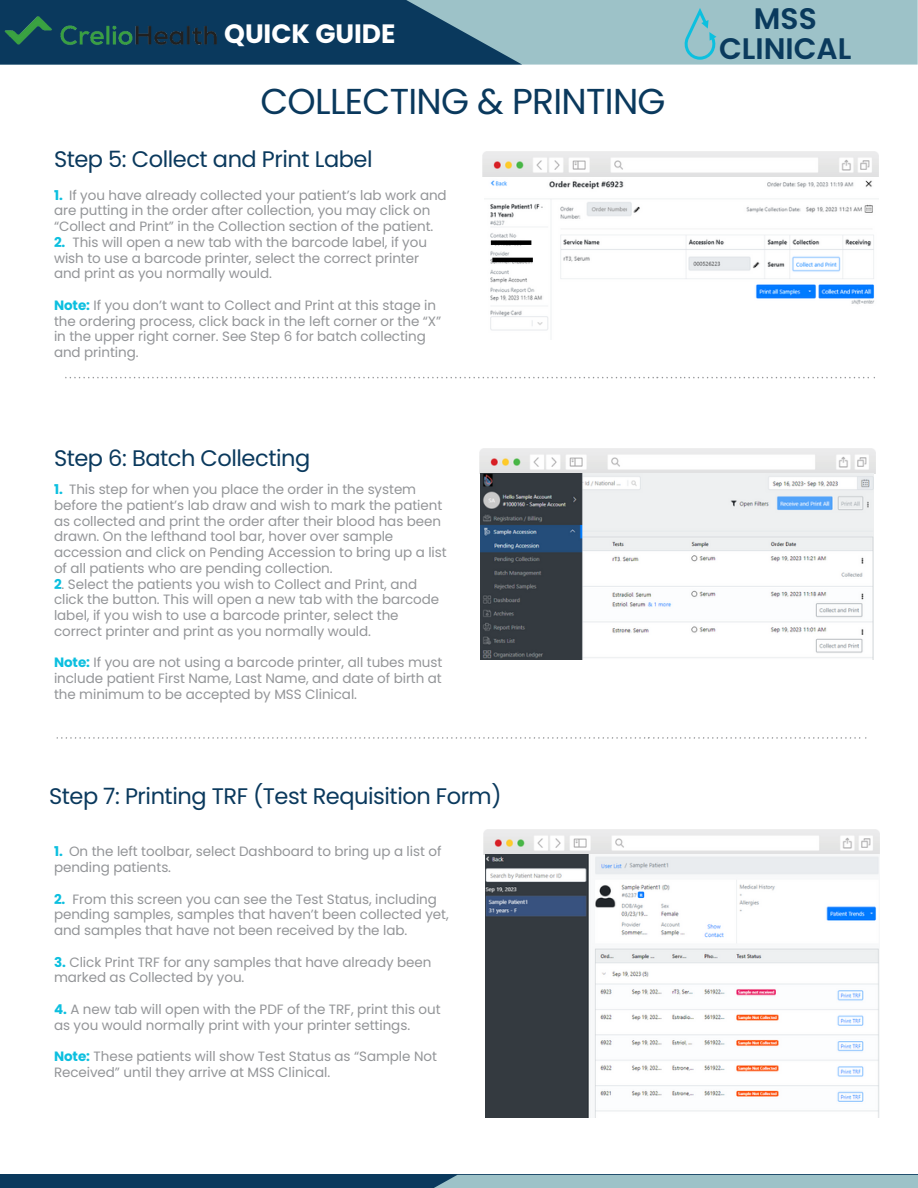
<style>
.page{position:relative;width:918px;height:1188px;background:#fff}
.page>*{position:absolute;margin:0;border:0;box-sizing:border-box;transform-origin:0 0}
.t1{font:36px "Poppins";letter-spacing:-.02em;color:#0a395d}
.t2{font:600 29.7px/30px "Poppins";color:#0a3a5d;text-align:center}
.t3{font:700 26.55px "Poppins";letter-spacing:-.005em;color:#fff}
.t4{font:22.5px "Poppins";letter-spacing:-.02em;color:#0a395d}
.t5{font:13.5px/15.8px "Poppins";letter-spacing:-.005em;color:#939598}
.s1{font-weight:700;color:#0cbfdf}
</style>
<div class="page">
<div style="left:522px;top:0;width:396px;height:65px;background:#9dc2c8"></div>
<svg style="left:0;top:0;width:522px;height:65px;background:#224f6e"></svg>
<div style="left:0;top:1175px;width:918px;height:13px;background:#0a395d"></div>
<div style="left:434px;top:1175px;width:484px;height:13px;background:#9dc2c8"></div>
<img style="left:479px;top:449px;width:396px;height:24px">
<svg style="left:57px;top:737px;width:810px;height:2px"></svg>
<img style="left:0;top:11px;width:224px;height:45px">
<svg style="left:684px;top:8px;width:32px;height:52px;background:#7ec1cc"></svg>
<img style="left:484px;top:829px;width:396px;height:25px">
<img style="left:485px;top:176px;width:394px;height:155px">
<svg style="left:65px;top:377px;width:810px;height:1px"></svg>
<img style="left:483px;top:152px;width:396px;height:24px">
<img style="left:481px;top:473px;width:393px;height:187px">
<img style="left:486px;top:854px;width:393px;height:264px">
<div style="left:491px;top:240px;width:40px;height:5px;background:#000"></div>
<hr style="left:492px;top:258px;width:41px;height:4px;background:#000">
<p class="t3" style="left:224px;top:15px;width:173px">QUICK GUIDE</p>
<p class="t1" style="left:261px;top:76px;width:407px">COLLECTING &amp; PRINTING</p>
<p class="t4" style="left:54px;top:143px;width:320px">Step 5: Collect and Print Label</p>
<p class="t5" style="left:54px;top:187px;width:394px"><span class="s1">1.</span> If you have already collected your patient’s lab work and are putting in the order after collection, you may click on “Collect and Print” in the Collection section of the patient.</p>
<p class="t5" style="left:54px;top:234px;width:375px"><span class="s1">2.</span> This will open a new tab with the barcode label, if you wish to use a barcode printer, select the correct printer and print as you normally would.</p>
<p class="t5" style="left:54px;top:297px;width:389px"><span class="s1">Note:</span> If you don’t want to Collect and Print at this stage in the ordering process, click back in the left corner or the “X” in the upper right corner. See Step 6 for batch collecting and printing.</p>
<p class="t4" style="left:54px;top:442px;width:258px">Step 6: Batch Collecting</p>
<p class="t5" style="left:54px;top:481px;width:394px"><span class="s1">1.</span> This step for when you place the order in the system before the patient’s lab draw and wish to mark the patient as collected and print the order after their blood has been drawn. On the lefthand tool bar, hover over sample accession and click on Pending Accession to bring up a list of all patients who are pending collection.</p>
<p class="t5" style="left:54px;top:576px;width:387px"><span class="s1">2</span>. Select the patients you wish to Collect and Print, and click the button. This will open a new tab with the barcode label, if you wish to use a barcode printer, select the correct printer and print as you normally would.</p>
<p class="t5" style="left:54px;top:655px;width:390px;text-align:justify"><span class="s1">Note:</span> If you are not using a barcode printer, all tubes must include patient First Name, Last Name, and date of birth at the minimum to be accepted by MSS Clinical.</p>
<p class="t4" style="left:49px;top:780px;width:454px">Step 7: Printing TRF (Test Requisition Form)</p>
<p class="t5" style="left:54px;top:844px;width:389px"><span class="s1">1.</span> On the left toolbar, select Dashboard to bring up a list of pending patients.</p>
<p class="t5" style="left:54px;top:891px;width:396px"><span class="s1">2.</span> From this screen you can see the Test Status, including pending samples, samples that haven’t been collected yet, and samples that have not been received by the lab.</p>
<p class="t5" style="left:54px;top:954px;width:379px"><span class="s1">3.</span> Click Print TRF for any samples that have already been marked as Collected by you.</p>
<p class="t5" style="left:54px;top:1001px;width:388px"><span class="s1">4.</span> A new tab will open with the PDF of the TRF, print this out as you would normally print with your printer settings.</p>
<p class="t5" style="left:54px;top:1049px;width:384px"><span class="s1">Note:</span> These patients will show Test Status as “Sample Not<br>Received” until they arrive at MSS Clinical.</p>
<p class="t2" style="left:719px;top:3px;width:134px">MSS<br>CLINICAL</p>
</div>
